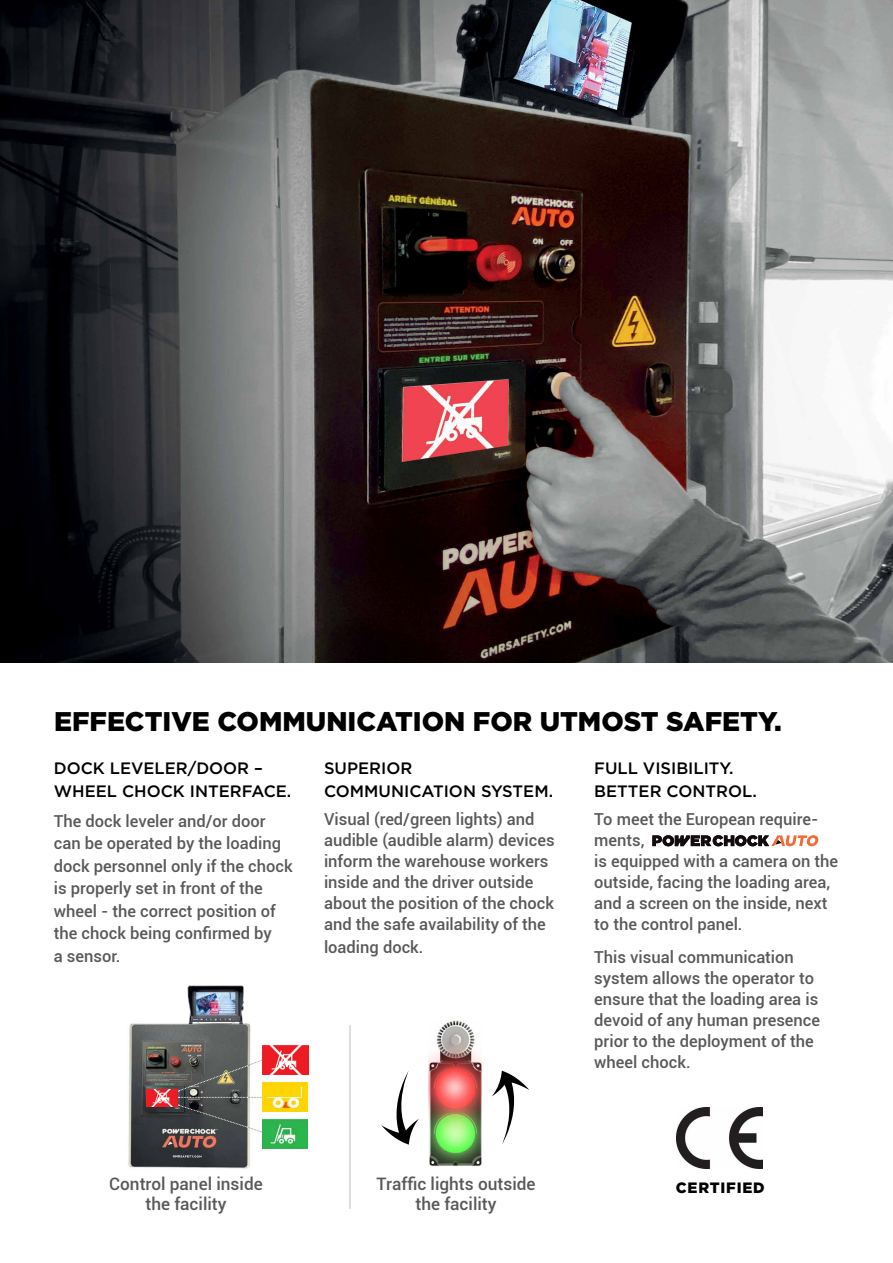
<style>
.page{position:relative;width:893px;height:1263px;background:#fff}
.page>*{position:absolute;margin:0;border:0;box-sizing:border-box;transform-origin:0 0}
.t1{font:900 27px "Gotham";color:#000}
.t2{font:500 17.25px/20px "Roboto";color:#58595b;text-align:center}
.t3{font:500 16.5px/21px "Roboto";color:#58595b}
.t4{font:500 16.5px/22.5px "Gotham";color:#000}
.t5{font:900 15px "Gotham";letter-spacing:.05em;color:#000}
</style>
<div class="page">
<img style="left:0;top:0;width:893px;height:662px">
<svg style="left:652px;top:835px;width:167px;height:11px"></svg>
<img style="left:677px;top:1108px;width:85px;height:60px">
<hr style="left:350px;top:1025px;width:1px;height:184px;background:#bcbec0">
<svg style="left:381px;top:1071px;width:38px;height:74px"></svg>
<svg style="left:492px;top:1071px;width:37px;height:73px"></svg>
<img style="left:428px;top:1021px;width:54px;height:146px">
<img style="left:128px;top:1023px;width:123px;height:146px">
<img style="left:262px;top:1120px;width:45px;height:28px">
<img style="left:263px;top:1083px;width:45px;height:28px">
<svg style="left:178px;top:1104px;width:90px;height:30px"></svg>
<svg style="left:178px;top:1057px;width:92px;height:41px"></svg>
<img style="left:262px;top:1045px;width:46px;height:30px">
<img style="left:146px;top:1089px;width:31px;height:18px">
<img style="left:184px;top:985px;width:61px;height:39px">
<h1 class="t1" style="left:54px;top:702px;width:729px">EFFECTIVE COMMUNICATION FOR UTMOST SAFETY.</h1>
<p class="t4" style="left:54px;top:757px;width:239px">DOCK LEVELER/DOOR –<br>WHEEL CHOCK INTERFACE.</p>
<p class="t3" style="left:54px;top:809px;width:240px;line-height:22.5px">The dock leveler and/or door can be operated by the loading dock personnel only if the chock is properly set in front of the wheel - the correct position of the chock being confirmed by<br>a sensor.</p>
<p class="t4" style="left:324px;top:757px;width:231px">SUPERIOR<br>COMMUNICATION SYSTEM.</p>
<p class="t3" style="left:324px;top:808px;width:232px">Visual (red/green lights) and audible (audible alarm) devices inform the warehouse workers inside and the driver outside about the position of the chock and the safe availability of the</p>
<p class="t3" style="left:324px;top:936px;width:101px">loading dock.</p>
<p class="t4" style="left:594px;top:757px;width:164px">FULL VISIBILITY.<br>BETTER CONTROL.</p>
<p class="t3" style="left:594px;top:808px;width:245px">To meet the European require&shy;ments,<br>is equipped with a camera on the outside, facing the loading area, and a screen on the inside, next to the control panel.</p>
<p class="t3" style="left:594px;top:946px;width:227px">This visual communication system allows the operator to ensure that the loading area is devoid of any human presence prior to the deployment of the wheel chock.</p>
<p class="t2" style="left:109px;top:1173px;width:155px">Control panel inside the facility</p>
<p class="t2" style="left:377px;top:1173px;width:160px">Traffic lights outside</p>
<p class="t5" style="left:676px;top:1177px;width:90px">CERTIFIED</p>
<p class="t2" style="left:416px;top:1193px;width:82px">the facility</p>
</div>
